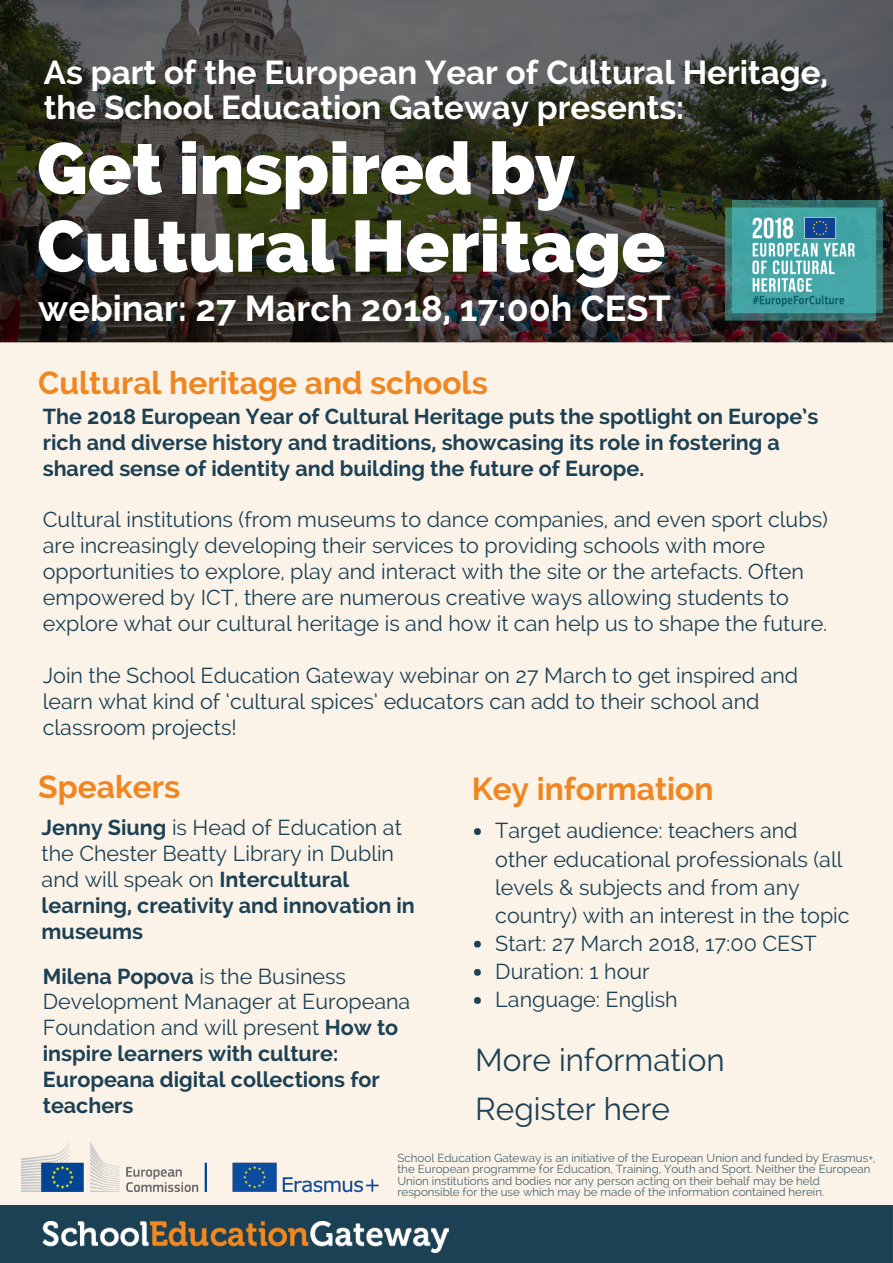
<style>
.page{position:relative;width:893px;height:1263px;background:#fff}
.page>*{position:absolute;margin:0;border:0;box-sizing:border-box;transform-origin:0 0}
.t1{font:800 72.3px/77.7px "Raleway";color:#fff}
.t2{font:700 35.85px "Raleway";color:#fff}
.t3{font:700 33px/35px "Raleway";color:#fff}
.t4{font:700 31.65px "Raleway";color:#ef8621}
.t5{font:31.5px/48.4px "Raleway";color:#1c4154}
.t6{font:21.45px/26px "Raleway";color:#1c4154}
.t7{font:700 21.45px/26px "Raleway";color:#1c4154}
.t8{font:11.55px/11.2px "Raleway";color:#1c4154}
.s1{font-weight:400}
</style>
<div class="page">
<img style="left:0;top:0;width:893px;height:342px">
<div style="left:0;top:342px;width:893px;height:883px;background:#fcf3e8"></div>
<div style="left:0;top:1205px;width:893px;height:58px;background:#1c4154"></div>
<img style="left:43px;top:1222px;width:405px;height:30px">
<div style="left:474px;top:828px;width:7px;height:7px;background:#1c4154;border-radius:50%"></div>
<div style="left:474px;top:941px;width:7px;height:6px;background:#1c4154;border-radius:50%"></div>
<div style="left:474px;top:969px;width:7px;height:7px;background:#1c4154;border-radius:50%"></div>
<div style="left:474px;top:997px;width:7px;height:7px;background:#1c4154;border-radius:50%"></div>
<img style="left:21px;top:1143px;width:185px;height:48px">
<img style="left:232px;top:1162px;width:147px;height:31px">
<img style="left:725px;top:200px;width:158px;height:121px">
<h3 class="t3" style="left:44px;top:55px;width:786px">As part of the European Year of Cultural Heritage, the School Education Gateway presents:</h3>
<h1 class="t1" style="left:37px;top:130px;width:630px">Get inspired by<br>Cultural Heritage</h1>
<h2 class="t2" style="left:38px;top:287px;width:634px">webinar: 27 March 2018, 17:00h CEST</h2>
<h3 class="t4" style="left:38px;top:364px;width:451px">Cultural heritage and schools</h3>
<p class="t7" style="left:43px;top:403px;width:777px">The 2018 European Year of Cultural Heritage puts the spotlight on Europe’s rich and diverse history and traditions, showcasing its role in fostering a shared sense of identity and building the future of Europe.</p>
<p class="t6" style="left:43px;top:507px;width:787px">Cultural institutions (from museums to dance companies, and even sport clubs) are increasingly developing their services to providing schools with more opportunities to explore, play and interact with the site or the artefacts. Often empowered by ICT, there are numerous creative ways allowing students to explore what our cultural heritage is and how it can help us to shape the future.</p>
<p class="t6" style="left:43px;top:662px;width:757px">Join the School Education Gateway webinar on 27 March to get inspired and learn what kind of ‘cultural spices’ educators can add to their school and classroom projects!</p>
<h3 class="t4" style="left:472px;top:770px;width:243px">Key information</h3>
<p class="t6" style="left:495px;top:817px;width:356px;line-height:28.2px">Target audience: teachers and other educational professionals (all levels &amp; subjects and from any country) with an interest in the topic<br>Start: 27 March 2018, 17:00 CEST<br>Duration: 1 hour<br>Language: English</p>
<h3 class="t4" style="left:38px;top:769px;width:143px">Speakers</h3>
<p class="t7" style="left:42px;top:814px;width:375px">Jenny Siung <span class="s1">is Head of Education at the Chester Beatty Library in Dublin and will speak on</span> Intercultural learning, creativity and innovation in museums</p>
<p class="t7" style="left:43px;top:963px;width:369px">Milena Popova <span class="s1">is the Business<br>Development Manager at Europeana<br>Foundation and will present</span> How to inspire learners with culture:<br>Europeana digital collections for teachers</p>
<h3 class="t5" style="left:475px;top:1036px;width:251px">More information<br>Register here</h3>
<p class="t8" style="left:397px;top:1152px;width:480px">School Education Gateway is an initiative of the European Union and funded by Erasmus+, the European programme for Education, Training, Youth and Sport. Neither the European Union institutions and bodies nor any person acting on their behalf may be held responsible for the use which may be made of the information contained herein.</p>
</div>
